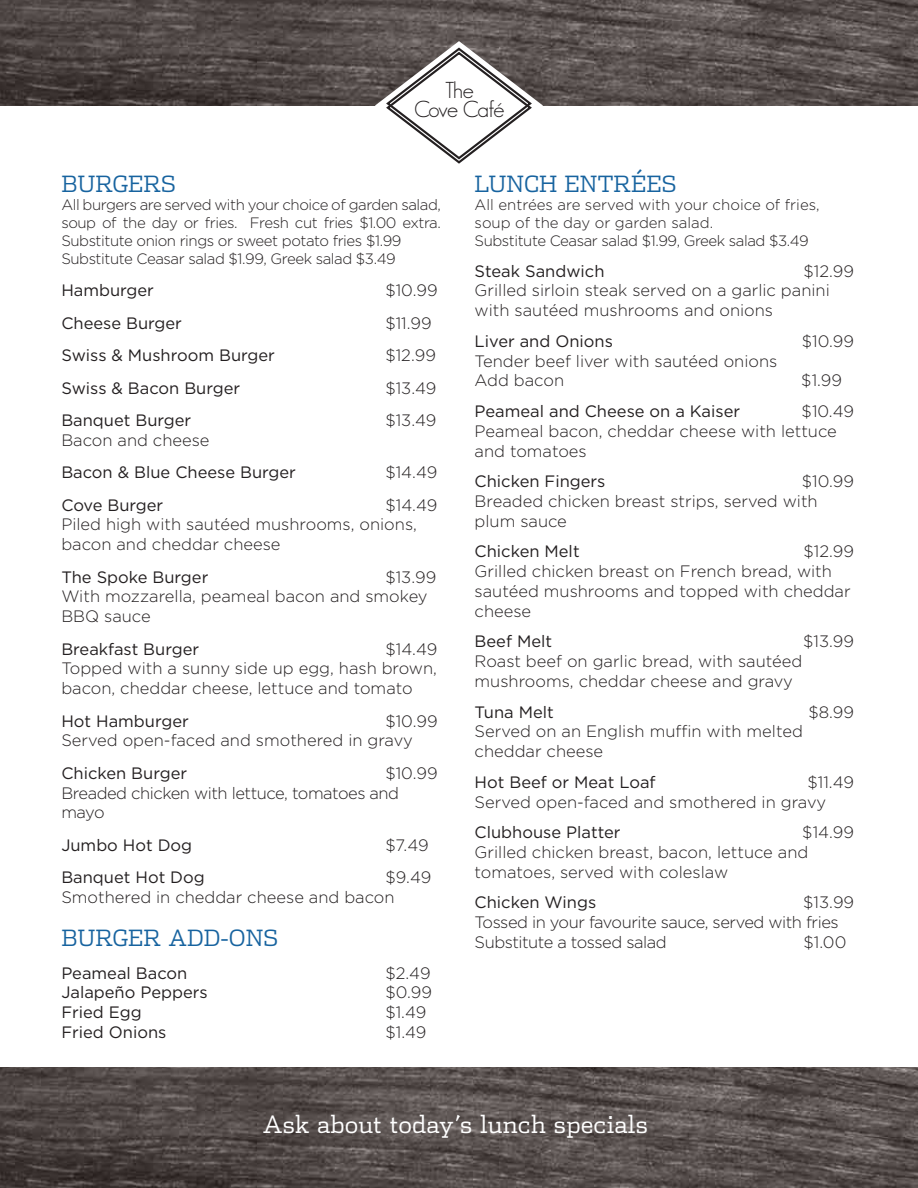
<style>
.page{position:relative;width:918px;height:1188px;background:#fff}
.page>*{position:absolute;margin:0;border:0;box-sizing:border-box;transform-origin:0 0}
.t1{font:300 24px "Dispatch";color:#fff}
.t2{font:300 22.5px "Dispatch";color:#17639f}
.t3{font:300 22.5px/19px "Geosans";letter-spacing:-.055em;color:#231f20;text-align:center}
.t4{font:300 16.5px/19.8px "Gotham";color:#231f20}
.t5{font:16.5px "Gotham";color:#231f20}
.t6{font:300 16.5px/19.8px "Gotham";letter-spacing:-.03em;color:#231f20}
.t7{font:300 15px/18px "Gotham";letter-spacing:-.03em;color:#231f20}
.t8{font:300 15px/18px "Gotham";color:#231f20}
</style>
<div class="page">
<svg style="left:0;top:0;width:918px;height:106px;background:#554d4b"></svg>
<svg style="left:0;top:1068px;width:918px;height:120px;background:#554d4b"></svg>
<svg style="left:375px;top:41px;width:168px;height:123px"></svg>
<h2 class="t3" style="left:414px;top:81px;width:92px">The<br>Cove Café</h2>
<h2 class="t2" style="left:61px;top:169px;width:116px">BURGERS</h2>
<p class="t7" style="left:61px;top:196px;width:381px">All burgers are served with your choice of garden salad, soup of the day or fries. Fresh cut fries $1.00 extra.<br>Substitute onion rings or sweet potato fries $1.99<br>Substitute Ceasar salad $1.99, Greek salad $3.49</p>
<p class="t5" style="left:61px;top:281px;width:94px">Hamburger</p>
<p class="t4" style="left:385px;top:281px;width:54px">$10.99</p>
<p class="t5" style="left:61px;top:313px;width:122px">Cheese Burger</p>
<p class="t4" style="left:385px;top:313px;width:48px">$11.99</p>
<p class="t5" style="left:61px;top:345px;width:215px">Swiss &amp; Mushroom Burger</p>
<p class="t4" style="left:385px;top:345px;width:52px">$12.99</p>
<p class="t5" style="left:61px;top:378px;width:180px">Swiss &amp; Bacon Burger</p>
<p class="t4" style="left:385px;top:378px;width:53px">$13.49</p>
<p class="t5" style="left:61px;top:410px;width:131px">Banquet Burger</p>
<p class="t4" style="left:385px;top:410px;width:53px">$13.49</p>
<p class="t4" style="left:61px;top:430px;width:150px">Bacon and cheese</p>
<p class="t5" style="left:61px;top:462px;width:236px">Bacon &amp; Blue Cheese Burger</p>
<p class="t4" style="left:385px;top:462px;width:54px">$14.49</p>
<p class="t5" style="left:61px;top:495px;width:103px">Cove Burger</p>
<p class="t4" style="left:61px;top:495px;width:378px;text-indent:324px">$14.49<br>Piled high with sautéed mushrooms, onions, bacon and cheddar cheese</p>
<p class="t5" style="left:61px;top:567px;width:148px">The Spoke Burger</p>
<p class="t4" style="left:61px;top:567px;width:377px;text-indent:324px">$13.99<br>With mozzarella, peameal bacon and smokey<br>BBQ sauce</p>
<p class="t5" style="left:61px;top:639px;width:139px">Breakfast Burger</p>
<p class="t4" style="left:61px;top:639px;width:378px;text-align:justify;text-indent:324px">$14.49<br>Topped with a sunny side up egg, hash brown, bacon, cheddar cheese, lettuce and tomato</p>
<p class="t5" style="left:61px;top:711px;width:129px">Hot Hamburger</p>
<p class="t4" style="left:61px;top:711px;width:378px;text-indent:324px">$10.99<br>Served open-faced and smothered in gravy</p>
<p class="t5" style="left:61px;top:763px;width:127px">Chicken Burger</p>
<p class="t6" style="left:61px;top:763px;width:378px;text-indent:324px">$10.99<br>Breaded chicken with lettuce, tomatoes and mayo</p>
<p class="t5" style="left:61px;top:835px;width:132px">Jumbo Hot Dog</p>
<p class="t4" style="left:385px;top:835px;width:45px">$7.49</p>
<p class="t5" style="left:61px;top:867px;width:145px">Banquet Hot Dog</p>
<p class="t4" style="left:61px;top:867px;width:372px;text-indent:324px">$9.49<br>Smothered in cheddar cheese and bacon</p>
<h2 class="t2" style="left:61px;top:923px;width:218px">BURGER ADD-ONS</h2>
<p class="t5" style="left:61px;top:963px;width:128px">Peameal Bacon</p>
<p class="t4" style="left:385px;top:963px;width:47px">$2.49</p>
<p class="t5" style="left:61px;top:983px;width:148px">Jalapeño Peppers</p>
<p class="t4" style="left:385px;top:983px;width:48px">$0.99</p>
<p class="t5" style="left:61px;top:1002px;width:82px">Fried Egg</p>
<p class="t4" style="left:385px;top:1002px;width:43px">$1.49</p>
<p class="t5" style="left:61px;top:1022px;width:107px">Fried Onions</p>
<p class="t4" style="left:385px;top:1022px;width:43px">$1.49</p>
<h2 class="t2" style="left:475px;top:169px;width:203px">LUNCH ENTRÉES</h2>
<p class="t8" style="left:475px;top:196px;width:347px">All entrées are served with your choice of fries, soup of the day or garden salad.<br>Substitute Ceasar salad $1.99, Greek salad $3.49</p>
<p class="t5" style="left:475px;top:261px;width:131px">Steak Sandwich</p>
<p class="t4" style="left:475px;top:261px;width:381px;text-indent:329px">$12.99<br>Grilled sirloin steak served on a garlic panini with sautéed mushrooms and onions</p>
<p class="t5" style="left:475px;top:331px;width:140px">Liver and Onions</p>
<p class="t4" style="left:802px;top:331px;width:54px">$10.99</p>
<p class="t4" style="left:475px;top:351px;width:304px">Tender beef liver with sautéed onions<br>Add bacon</p>
<p class="t4" style="left:801px;top:371px;width:42px">$1.99</p>
<p class="t4" style="left:475px;top:401px;width:381px;text-indent:327px">$10.49<br>Peameal bacon, cheddar cheese with lettuce and tomatoes</p>
<p class="t5" style="left:475px;top:471px;width:132px">Chicken Fingers</p>
<p class="t5" style="left:475px;top:401px;width:267px">Peameal and Cheese on a Kaiser</p>
<p class="t4" style="left:475px;top:471px;width:381px;text-indent:327px">$10.99<br>Breaded chicken breast strips, served with plum sauce</p>
<p class="t5" style="left:475px;top:542px;width:107px">Chicken Melt</p>
<p class="t4" style="left:475px;top:542px;width:381px;text-indent:329px">$12.99<br>Grilled chicken breast on French bread, with sautéed mushrooms and topped with cheddar cheese</p>
<p class="t5" style="left:475px;top:632px;width:79px">Beef Melt</p>
<p class="t4" style="left:803px;top:632px;width:53px">$13.99</p>
<p class="t4" style="left:475px;top:651px;width:329px">Roast beef on garlic bread, with sautéed mushrooms, cheddar cheese and gravy</p>
<p class="t5" style="left:475px;top:702px;width:81px">Tuna Melt</p>
<p class="t4" style="left:808px;top:702px;width:47px">$8.99</p>
<p class="t4" style="left:475px;top:722px;width:330px">Served on an English muffin with melted cheddar cheese</p>
<p class="t5" style="left:475px;top:772px;width:183px">Hot Beef or Meat Loaf</p>
<p class="t4" style="left:475px;top:772px;width:381px;text-indent:333px">$11.49<br>Served open-faced and smothered in gravy</p>
<p class="t5" style="left:475px;top:822px;width:147px">Clubhouse Platter</p>
<p class="t4" style="left:475px;top:822px;width:381px;text-indent:328px">$14.99<br>Grilled chicken breast, bacon, lettuce and tomatoes, served with coleslaw</p>
<p class="t5" style="left:475px;top:893px;width:123px">Chicken Wings</p>
<p class="t6" style="left:475px;top:893px;width:381px;text-indent:329px">$13.99<br>Tossed in your favourite sauce, served with fries<br>Substitute a tossed salad</p>
<p class="t4" style="left:804px;top:932px;width:44px">$1.00</p>
<h1 class="t1" style="left:263px;top:1109px;width:387px">Ask about today’s lunch specials</h1>
</div>
